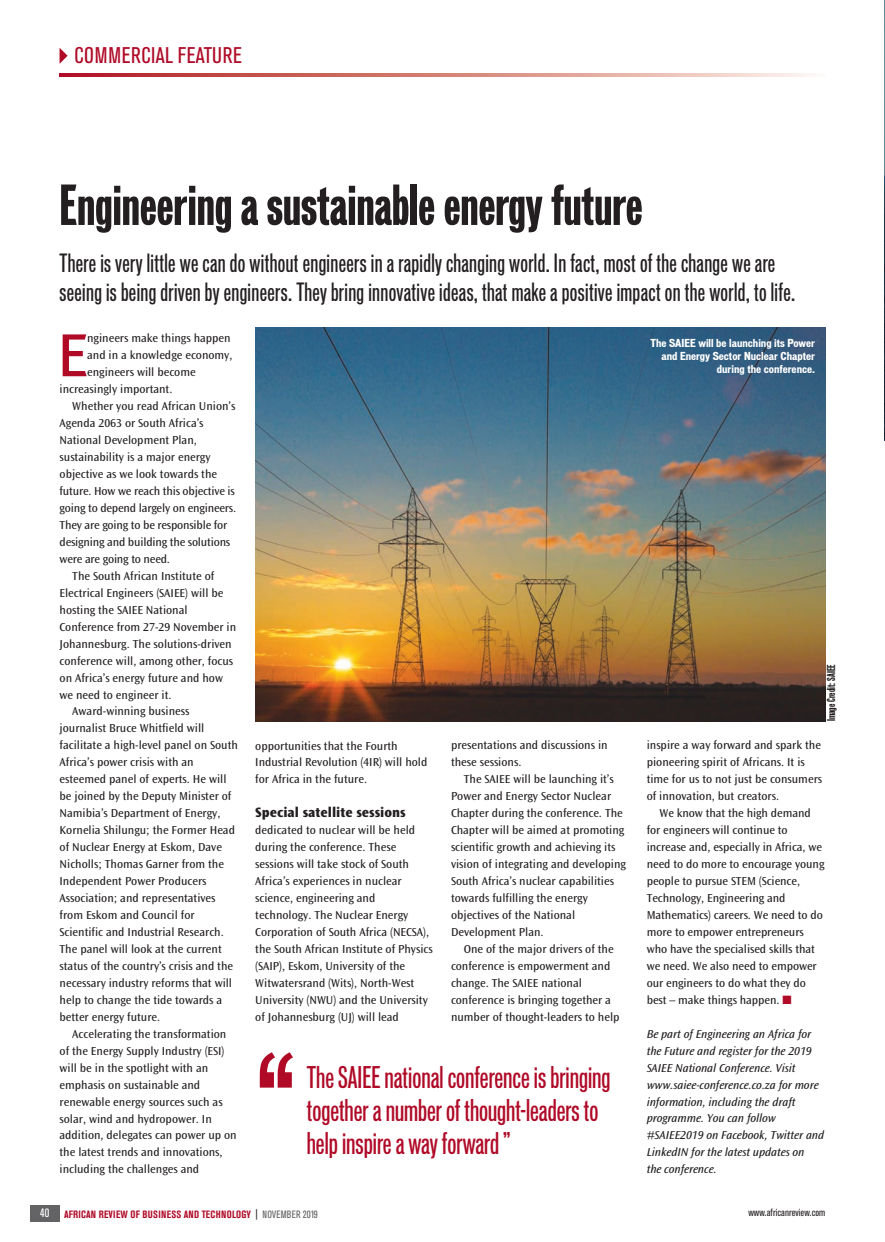
<style>
.page{position:relative;width:885px;height:1242px;background:#fff}
.page>*{position:absolute;margin:0;border:0;box-sizing:border-box;transform-origin:0 0}
.t1{font:500 condensed 54.3px "Vonnes";color:#b00a27}
.t2{font:900 extra-condensed 52.5px "Vonnes";color:#231f20}
.t3{font:500 extra-condensed 28.5px/33px "Vonnes";color:#b00a27}
.t4{font:500 extra-condensed 24px/28.8px "Vonnes";letter-spacing:.015em;color:#231f20}
.t5{font:condensed 22.5px "Akzidenz Grotesk BE";letter-spacing:.015em;color:#b00a27}
.t6{font:800 14.25px "Ocean Sans";color:#231f20}
.t7{font:12px/17px "Ocean Sans";color:#231f20}
.t8{font:italic 12px/17px "Ocean Sans";letter-spacing:-.005em;color:#231f20}
.t9{font:700 expanded 10.5px/12.6px "Vonnes";color:#fff;text-align:right}
.t10{font:700 condensed 10.5px "Akzidenz Grotesk BE";letter-spacing:.03em;color:#b00a27}
.t11{font:condensed 10.5px "Akzidenz Grotesk BE";letter-spacing:.005em;color:#231f20}
.t12{font:700 expanded 10.5px "Vonnes";color:#231f20}
.s1{color:#b00a27}
.s2{font-weight:400;font-size:12px;color:#fff}
.s3{font-weight:400;color:#231f20}
.s4{font-weight:400;color:#636366}
</style>
<div class="page">
<img style="left:884px;top:0;width:1px;height:441px">
<div style="left:30px;top:1205px;width:30px;height:16px;background:#636366"></div>
<svg style="left:60px;top:73px;width:752px;height:3px;background:#d4817c"></svg>
<svg style="left:60px;top:48px;width:8px;height:16px"></svg>
<img style="left:255px;top:327px;width:570px;height:394px">
<svg style="left:260px;top:1052px;width:33px;height:35px"></svg>
<p class="t5" style="left:75px;top:47px;width:169px">COMMERCIAL FEATURE</p>
<p class="t2" style="left:60px;top:181px;width:584px">Engineering a sustainable energy future</p>
<p class="t4" style="left:60px;top:250px;width:737px">There is very little we can do without engineers in a rapidly changing world. In fact, most of the change we are seeing is being driven by engineers. They bring innovative ideas, that make a positive impact on the world, to life.</p>
<p class="t1" style="left:60px;top:331px;width:29px">E</p>
<p class="t7" style="left:87px;top:331px;width:145px">ngineers make things happen</p>
<p class="t7" style="left:87px;top:348px;width:147px">and in a knowledge economy,</p>
<p class="t7" style="left:87px;top:364px;width:110px">engineers will become</p>
<p class="t7" style="left:60px;top:381px;width:114px">increasingly important.</p>
<p class="t7" style="left:60px;top:398px;width:178px;text-indent:13px">Whether you read African Union’s<br>Agenda 2063 or South Africa’s<br>National Development Plan, sustainability is a major energy objective as we look towards the future. How we reach this objective is going to depend largely on engineers.<br>They are going to be responsible for designing and building the solutions were are going to need.</p>
<p class="t7" style="left:60px;top:568px;width:178px;text-indent:13px">The South African Institute of<br>Electrical Engineers (SAIEE) will be hosting the SAIEE National<br>Conference from 27-29 November in<br>Johannesburg. The solutions-driven conference will, among other, focus on Africa’s energy future and how we need to engineer it.</p>
<p class="t7" style="left:60px;top:704px;width:180px;text-indent:13px">Award-winning business journalist Bruce Whitfield will facilitate a high-level panel on South<br>Africa’s power crisis with an esteemed panel of experts. He will be joined by the Deputy Minister of<br>Namibia’s Department of Energy,<br>Kornelia Shilungu; the Former Head of Nuclear Energy at Eskom, Dave<br>Nicholls; Thomas Garner from the<br>Independent Power Producers<br>Association; and representatives from Eskom and Council for<br>Scientific and Industrial Research.<br>The panel will look at the current status of the country’s crisis and the necessary industry reforms that will help to change the tide towards a better energy future.</p>
<p class="t7" style="left:60px;top:1026px;width:179px;text-indent:13px">Accelerating the transformation of the Energy Supply Industry (ESI) will be in the spotlight with an emphasis on sustainable and renewable energy sources such as solar, wind and hydropower. In addition, delegates can power up on the latest trends and innovations, including the challenges and</p>
<p class="t7" style="left:255px;top:738px;width:174px">opportunities that the Fourth<br>Industrial Revolution (4IR) will hold for Africa in the future.</p>
<p class="t6" style="left:255px;top:807px;width:152px">Special satellite sessions</p>
<p class="t7" style="left:255px;top:822px;width:179px">dedicated to nuclear will be held during the conference. These sessions will take stock of South Africa’s experiences in nuclear science, engineering and technology. The Nuclear Energy Corporation of South Africa (NECSA), the South African Institute of Physics (SAIP), Eskom, University of the Witwatersrand (Wits), North-West University (NWU) and the University of Johannesburg (UJ) will lead</p>
<p class="t7" style="left:451px;top:737px;width:158px">presentations and discussions in these sessions.</p>
<p class="t7" style="left:451px;top:771px;width:176px;text-indent:13px">The SAIEE will be launching it’s<br>Power and Energy Sector Nuclear<br>Chapter during the conference. The<br>Chapter will be aimed at promoting scientific growth and achieving its vision of integrating and developing<br>South Africa’s nuclear capabilities towards fulfilling the energy objectives of the National<br>Development Plan.</p>
<p class="t7" style="left:451px;top:941px;width:170px;text-indent:13px">One of the major drivers of the conference is empowerment and change. The SAIEE national conference is bringing together a number of thought-leaders to help</p>
<p class="t3" style="left:307px;top:1062px;width:305px">The SAIEE national conference is bringing together a number of thought-leaders to help inspire a way forward ”</p>
<p class="t9" style="left:650px;top:337px;width:166px">The SAIEE will be launching its Power and Energy Sector Nuclear Chapter during the conference.</p>
<p class="t12" style="left:826px;top:721px;width:59px;rotate:-90deg">Image Credit: SAIEE</p>
<p class="t7" style="left:646px;top:737px;width:177px">inspire a way forward and spark the pioneering spirit of Africans. It is time for us to not just be consumers of innovation, but creators.</p>
<p class="t7" style="left:646px;top:805px;width:179px;text-indent:13px">We know that the high demand for engineers will continue to increase and, especially in Africa, we need to do more to encourage young people to pursue STEM (Science,<br>Technology, Engineering and<br>Mathematics) careers. We need to do more to empower entrepreneurs who have the specialised skills that we need. We also need to empower our engineers to do what they do best – make things happen. <span class="s1">■</span></p>
<p class="t8" style="left:646px;top:1026px;width:179px">Be part of Engineering an Africa for the Future and register for the 2019<br>SAIEE National Conference. Visit www.saiee-conference.co.za for more information, including the draft programme. You can follow #SAIEE2019 on Facebook, Twitter and<br>LinkedIN for the latest updates on<br>the conference.</p>
<p class="t10" style="left:40px;top:1210px;width:279px"><span class="s2">40</span> AFRICAN REVIEW OF BUSINESS AND TECHNOLOGY <span class="s3">|</span> <span class="s4">NOVEMBER 2019</span></p>
<p class="t11" style="left:748px;top:1208px;width:78px">www.africanreview.com</p>
</div>
